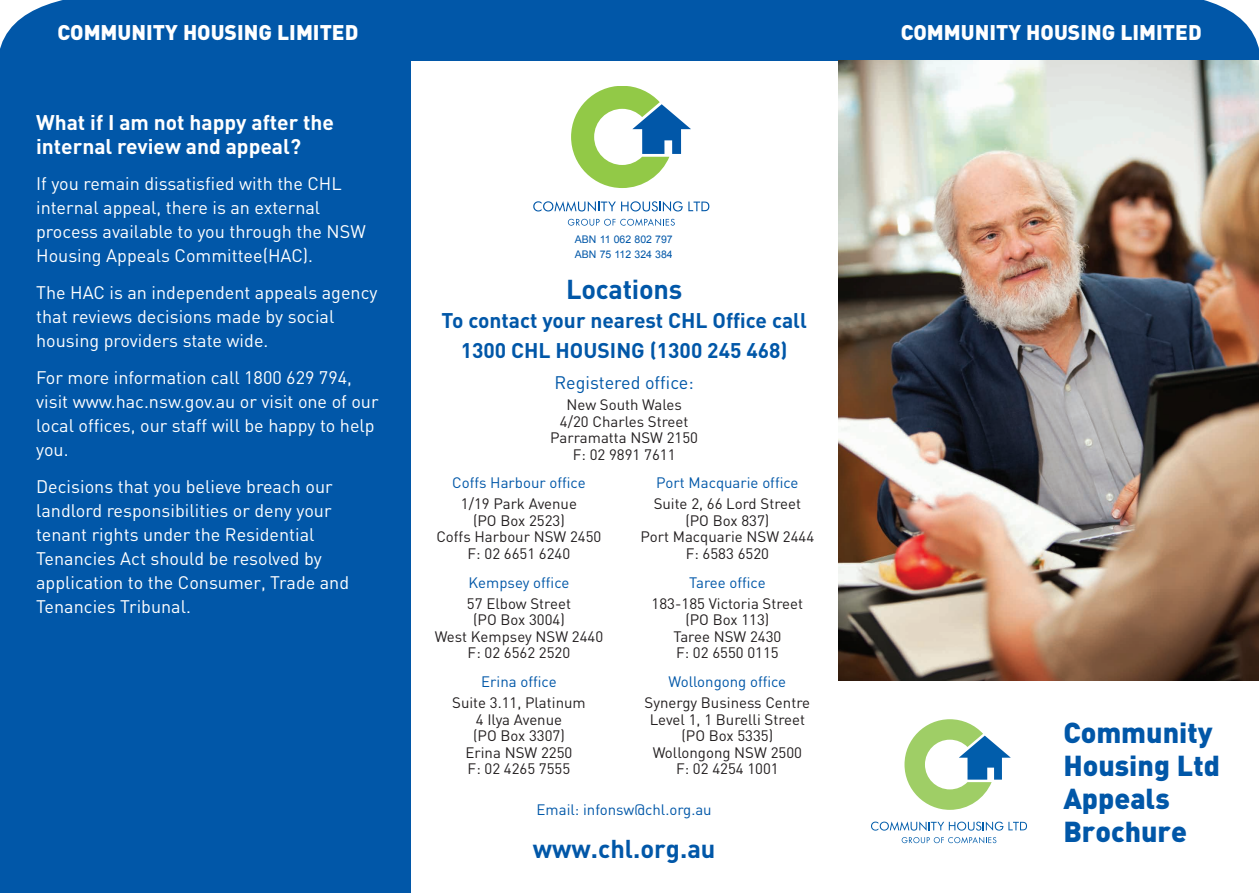
<style>
.page{position:relative;width:1259px;height:893px;background:#fff}
.page>*{position:absolute;margin:0;border:0;box-sizing:border-box;transform-origin:0 0}
.t1{font:900 28.5px/33px "DIN";color:#0157a8}
.t2{font:700 27px "DIN";letter-spacing:-.01em;color:#0157a8}
.t3{font:700 25.5px "DIN";color:#0157a8}
.t4{font:700 21px/29.5px "DIN";color:#0157a8;text-align:center}
.t5{font:700 21px/24px "DIN";color:#fff}
.t6{font:900 21px "DIN";color:#fff}
.t7{font:18px/24px "DIN";color:#fff}
.t8{font:18px "DIN";color:#0157a8}
.t9{font:15px/16.5px "DIN";color:#231f20;text-align:center}
.t10{font:15px "DIN";color:#0157a8}
.t11{font:10.5px/14.7px "Arial";color:#0157a8}
</style>
<div class="page">
<div style="left:0;top:0;width:1259px;height:61px;background:#0157a8"></div>
<img style="left:838px;top:61px;width:421px;height:619px">
<svg style="left:571px;top:86px;width:120px;height:102px"></svg>
<svg style="left:568px;top:219px;width:107px;height:7px"></svg>
<svg style="left:533px;top:201px;width:149px;height:11px"></svg>
<svg style="left:688px;top:202px;width:21px;height:9px"></svg>
<div style="left:0;top:61px;width:410px;height:832px;background:#0157a8"></div>
<svg style="left:904px;top:719px;width:106px;height:91px"></svg>
<svg style="left:901px;top:837px;width:95px;height:6px"></svg>
<svg style="left:871px;top:821px;width:156px;height:10px"></svg>
<p class="t6" style="left:57px;top:18px;width:302px">COMMUNITY HOUSING LIMITED</p>
<p class="t6" style="left:900px;top:18px;width:302px">COMMUNITY HOUSING LIMITED</p>
<p class="t5" style="left:36px;top:109px;width:299px">What if I am not happy after the internal review and appeal?</p>
<p class="t7" style="left:36px;top:171px;width:331px">If you remain dissatisfied with the CHL internal appeal, there is an external process available to you through the NSW Housing Appeals Committee(HAC).</p>
<p class="t7" style="left:36px;top:280px;width:343px">The HAC is an independent appeals agency that reviews decisions made by social housing providers state wide.</p>
<p class="t7" style="left:36px;top:365px;width:344px">For more information call 1800 629 794, visit www.hac.nsw.gov.au or visit one of our local offices, our staff will be happy to help you.</p>
<p class="t7" style="left:36px;top:474px;width:315px">Decisions that you believe breach our landlord responsibilities or deny your tenant rights under the Residential Tenancies Act should be resolved by application to the Consumer, Trade and Tenancies Tribunal.</p>
<p class="t11" style="left:575px;top:232px;width:99px">ABN 11 062 802 797<br>ABN 75 112 324 384</p>
<h2 class="t2" style="left:566px;top:271px;width:117px">Locations</h2>
<p class="t4" style="left:441px;top:305px;width:367px">To contact your nearest CHL Office call<br>1300 CHL HOUSING (1300 245 468)</p>
<p class="t8" style="left:554px;top:372px;width:141px">Registered office:</p>
<p class="t9" style="left:550px;top:396px;width:149px">New South Wales<br>4/20 Charles Street<br>Parramatta NSW 2150<br>F: 02 9891 7611</p>
<p class="t10" style="left:452px;top:474px;width:135px">Coffs Harbour office</p>
<p class="t9" style="left:436px;top:495px;width:167px">1/19 Park Avenue<br>(PO Box 2523)<br>Coffs Harbour NSW 2450<br>F: 02 6651 6240</p>
<p class="t10" style="left:468px;top:573px;width:102px">Kempsey office</p>
<p class="t9" style="left:435px;top:595px;width:170px">57 Elbow Street<br>(PO Box 3004)<br>West Kempsey NSW 2440<br>F: 02 6562 2520</p>
<p class="t10" style="left:481px;top:673px;width:77px">Erina office</p>
<p class="t9" style="left:452px;top:694px;width:135px">Suite 3.11, Platinum<br>4 Ilya Avenue<br>(PO Box 3307)<br>Erina NSW 2250<br>F: 02 4265 7555</p>
<p class="t10" style="left:656px;top:474px;width:144px">Port Macquarie office</p>
<p class="t9" style="left:640px;top:495px;width:175px">Suite 2, 66 Lord Street (PO Box 837)<br>Port Macquarie NSW 2444<br>F: 6583 6520</p>
<p class="t10" style="left:689px;top:573px;width:78px">Taree office</p>
<p class="t9" style="left:651px;top:595px;width:153px">183-185 Victoria Street (PO Box 113)<br>Taree NSW 2430<br>F: 02 6550 0115</p>
<p class="t10" style="left:668px;top:673px;width:119px">Wollongong office</p>
<p class="t9" style="left:644px;top:694px;width:167px">Synergy Business Centre<br>Level 1, 1 Burelli Street (PO Box 5335)<br>Wollongong NSW 2500<br>F: 02 4254 1001</p>
<p class="t10" style="left:536px;top:800px;width:177px">Email: infonsw@chl.org.au</p>
<h3 class="t3" style="left:533px;top:832px;width:184px">www.chl.org.au</h3>
<h1 class="t1" style="left:1063px;top:714px;width:158px">Community<br>Housing Ltd<br>Appeals<br>Brochure</h1>
</div>
